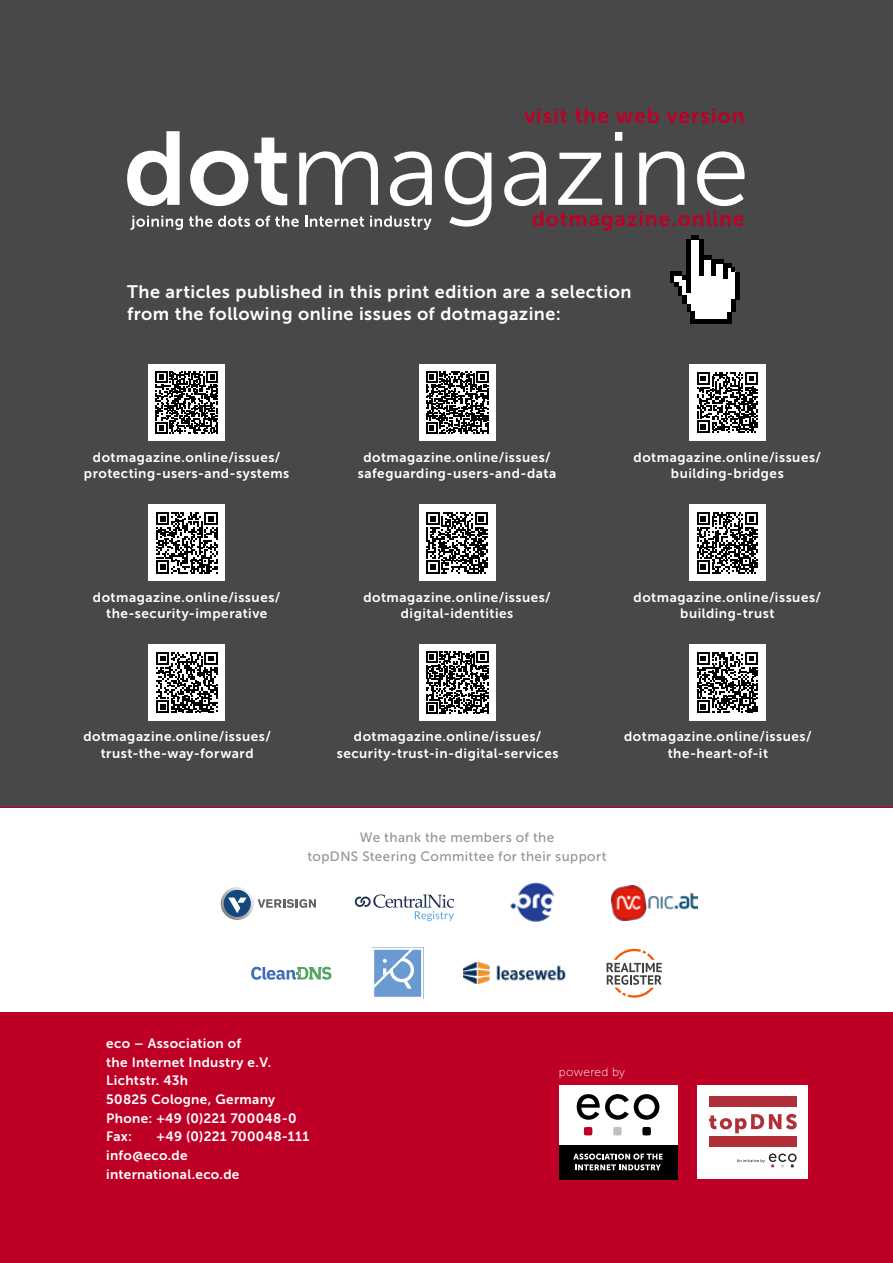
<style>
.page{position:relative;width:893px;height:1263px;background:#484848}
.page>*{position:absolute;margin:0;border:0;box-sizing:border-box;transform-origin:0 0}
.t1{font:21px "Museo Sans 700";letter-spacing:.045em;color:#be0027}
.t2{font:18px/21.6px "Museo Sans 700";letter-spacing:.025em;color:#fff}
.t3{font:13.5px/16.5px "Museo Sans 700";letter-spacing:.035em;color:#fff;text-align:center}
.t4{font:13.5px/18.6px "Museo Sans 500";letter-spacing:.03em;color:#939393;text-align:center}
.t5{font:12px "Museo Sans 100";letter-spacing:.015em;color:#fff}
</style>
<div class="page">
<div style="left:0;top:808px;width:893px;height:455px;background:#be0027"></div>
<svg style="left:127px;top:131px;width:53px;height:75px"></svg>
<svg style="left:190px;top:151px;width:58px;height:55px"></svg>
<svg style="left:254px;top:138px;width:33px;height:67px"></svg>
<svg style="left:299px;top:151px;width:79px;height:54px"></svg>
<svg style="left:390px;top:151px;width:42px;height:55px"></svg>
<svg style="left:445px;top:151px;width:46px;height:76px"></svg>
<svg style="left:504px;top:151px;width:42px;height:55px"></svg>
<svg style="left:558px;top:153px;width:44px;height:52px"></svg>
<svg style="left:615px;top:132px;width:7px;height:73px"></svg>
<svg style="left:639px;top:151px;width:45px;height:54px"></svg>
<svg style="left:697px;top:151px;width:48px;height:55px"></svg>
<svg style="left:189px;top:216px;width:110px;height:11px"></svg>
<svg style="left:305px;top:216px;width:59px;height:11px"></svg>
<svg style="left:370px;top:216px;width:62px;height:14px"></svg>
<svg style="left:130px;top:216px;width:53px;height:14px"></svg>
<div style="left:559px;top:1144px;width:118px;height:36px;background:#000"></div>
<svg style="left:573px;top:1153px;width:90px;height:17px"></svg>
<div style="left:559px;top:1085px;width:118px;height:59px;background:#fff"></div>
<svg style="left:584px;top:1127px;width:8px;height:8px"></svg>
<svg style="left:613px;top:1127px;width:9px;height:8px"></svg>
<svg style="left:642px;top:1127px;width:9px;height:8px"></svg>
<svg style="left:577px;top:1094px;width:82px;height:26px"></svg>
<hr style="left:670px;top:271px;width:4px;height:12px;background:#000">
<div style="left:735px;top:272px;width:5px;height:28px;background:#000"></div>
<hr style="left:690px;top:320px;width:42px;height:4px;background:#000">
<svg style="left:674px;top:235px;width:62px;height:85px"></svg>
<div style="left:149px;top:364px;width:76px;height:77px;background:#fff"></div>
<svg style="left:156px;top:371px;width:62px;height:63px"></svg>
<div style="left:419px;top:364px;width:76px;height:77px;background:#fff"></div>
<svg style="left:426px;top:371px;width:62px;height:63px"></svg>
<div style="left:689px;top:364px;width:76px;height:77px;background:#fff"></div>
<svg style="left:697px;top:372px;width:61px;height:61px"></svg>
<div style="left:149px;top:505px;width:76px;height:76px;background:#fff"></div>
<svg style="left:156px;top:512px;width:62px;height:61px"></svg>
<div style="left:419px;top:505px;width:76px;height:76px;background:#fff"></div>
<svg style="left:426px;top:512px;width:62px;height:61px"></svg>
<div style="left:689px;top:505px;width:76px;height:76px;background:#fff"></div>
<svg style="left:697px;top:512px;width:61px;height:61px"></svg>
<div style="left:149px;top:645px;width:76px;height:76px;background:#fff"></div>
<svg style="left:156px;top:652px;width:62px;height:61px"></svg>
<div style="left:419px;top:645px;width:76px;height:76px;background:#fff"></div>
<svg style="left:426px;top:651px;width:62px;height:63px"></svg>
<div style="left:689px;top:645px;width:76px;height:76px;background:#fff"></div>
<svg style="left:697px;top:652px;width:61px;height:61px"></svg>
<div style="left:698px;top:1085px;width:110px;height:94px;background:#fff"></div>
<svg style="left:709px;top:1114px;width:88px;height:19px"></svg>
<div style="left:709px;top:1096px;width:88px;height:11px;background:#b12f39"></div>
<div style="left:709px;top:1136px;width:88px;height:11px;background:#b12f39"></div>
<svg style="left:737px;top:1153px;width:60px;height:14px"></svg>
<div style="left:0;top:808px;width:893px;height:204px;background:#fff"></div>
<svg style="left:251px;top:967px;width:80px;height:13px"></svg>
<svg style="left:372px;top:947px;width:51px;height:50px"></svg>
<svg style="left:607px;top:949px;width:55px;height:49px"></svg>
<img style="left:464px;top:963px;width:101px;height:20px">
<img style="left:611px;top:886px;width:86px;height:35px">
<svg style="left:221px;top:887px;width:95px;height:33px"></svg>
<svg style="left:355px;top:894px;width:99px;height:27px"></svg>
<img style="left:510px;top:882px;width:45px;height:39px">
<h1 class="t1" style="left:524px;top:104px;width:222px">visit the web version</h1>
<h1 class="t1" style="left:532px;top:207px;width:214px">dotmagazine.online</h1>
<h2 class="t2" style="left:127px;top:281px;width:506px">The articles published in this print edition are a selection from the following online issues of dotmagazine:</h2>
<p class="t3" style="left:84px;top:449px;width:207px">dotmagazine.online/issues/ protecting-users-and-systems</p>
<p class="t3" style="left:358px;top:449px;width:200px">dotmagazine.online/issues/ safeguarding-users-and-data</p>
<p class="t3" style="left:634px;top:449px;width:189px">dotmagazine.online/issues/ building-bridges</p>
<p class="t3" style="left:93px;top:589px;width:189px">dotmagazine.online/issues/ the-security-imperative</p>
<p class="t3" style="left:363px;top:589px;width:189px">dotmagazine.online/issues/ digital-identities</p>
<p class="t3" style="left:634px;top:589px;width:189px">dotmagazine.online/issues/ building-trust</p>
<p class="t3" style="left:84px;top:728px;width:189px">dotmagazine.online/issues/ trust-the-way-forward</p>
<p class="t3" style="left:337px;top:728px;width:223px">dotmagazine.online/issues/ security-trust-in-digital-services</p>
<p class="t3" style="left:624px;top:728px;width:189px">dotmagazine.online/issues/ the-heart-of-it</p>
<p class="t4" style="left:308px;top:828px;width:300px">We thank the members of the<br>topDNS Steering Committee for their support</p>
<p class="t3" style="left:106px;top:1034px;width:192px;line-height:18.6px;text-align:left">eco – Association of<br>the Internet Industry e. V.<br>Lichtstr. 43h<br>50825 Cologne, Germany<br>Phone: +49 (0)221 700048-0<br>Fax:</p>
<p class="t3" style="left:106px;top:1127px;width:204px;line-height:18.6px;text-align:left;text-indent:50px">+49 (0)221 700048-111 info@eco.de international.eco.de</p>
<p class="t5" style="left:559px;top:1065px;width:68px">powered by</p>
</div>
